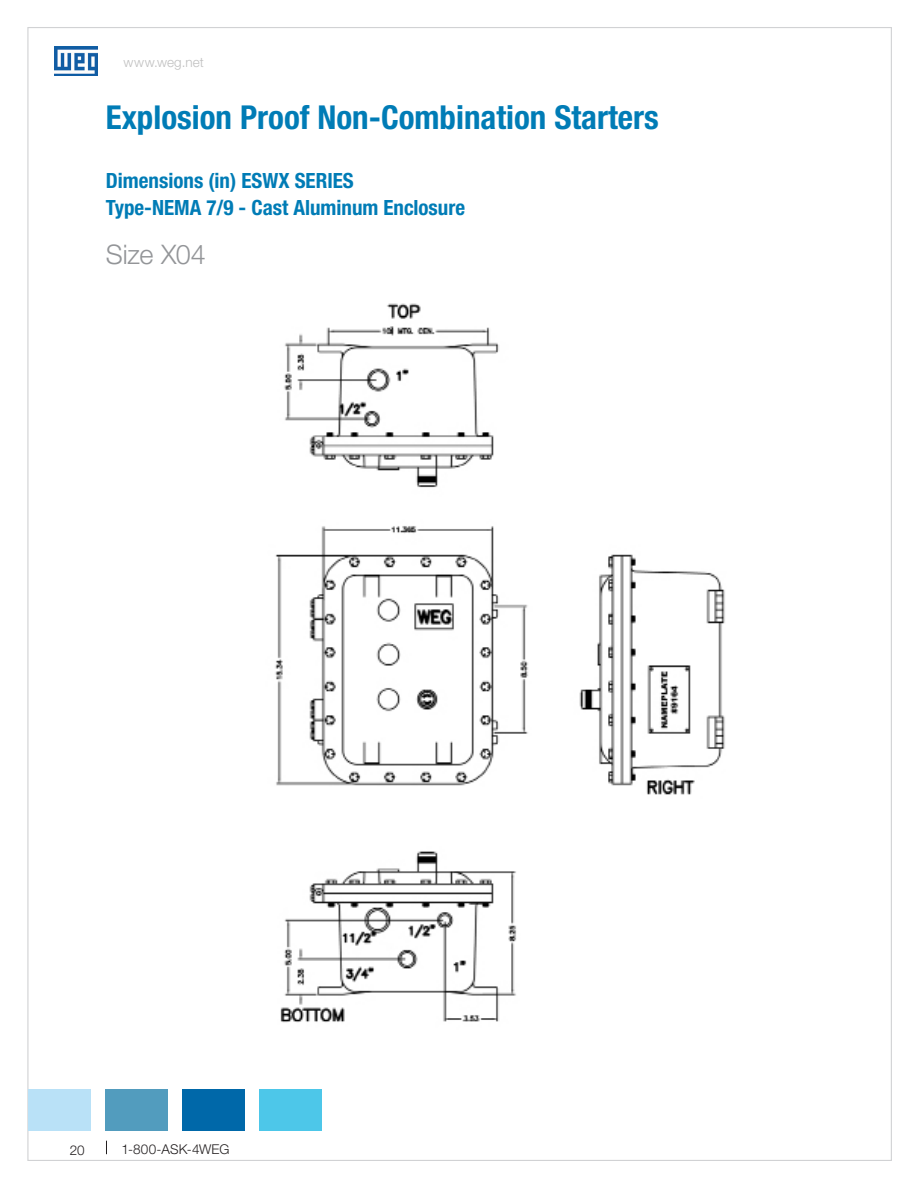
<style>
.page{position:relative;width:918px;height:1188px;background:#fff}
.page>*{position:absolute;margin:0;border:0;box-sizing:border-box;transform-origin:0 0}
.page_title_top_blue{font:700 condensed 33px "Helvetica Neue LT Pro";color:#007cb6}
.small_blue_text_titl{font:300 27px "Helvetica Neue LT Pro";letter-spacing:-.005em;color:#939598}
.small_blue_text_titl-2{font:700 condensed 21px "Helvetica Neue LT Pro";color:#007cb6}
.t1{font:300 13.5px "Helvetica Neue LT Pro";letter-spacing:.005em;color:#231f20}
.t2{font:300 13.5px "Helvetica Neue LT Pro";letter-spacing:.015em;color:#c0c0c0}
</style>
<div class="page">
<img style="left:55px;top:46px;width:42px;height:30px">
<svg style="left:106px;top:1141px;width:1px;height:13px"></svg>
<div style="left:28px;top:1089px;width:63px;height:42px;background:#b9e1f7"></div>
<div style="left:105px;top:1089px;width:63px;height:42px;background:#529cbe"></div>
<div style="left:182px;top:1089px;width:63px;height:42px;background:#0068a9"></div>
<div style="left:259px;top:1089px;width:63px;height:42px;background:#4dc7e9"></div>
<img style="left:275px;top:303px;width:450px;height:720px">
<p class="t2" style="left:124px;top:54px;width:82px">www.weg.net</p>
<p class="page_title_top_blue" style="left:106px;top:98px;width:554px">Explosion Proof Non-Combination Starters</p>
<p class="small_blue_text_titl-2" style="left:106px;top:168px;width:249px">Dimensions (in) ESWX SERIES</p>
<p class="small_blue_text_titl-2" style="left:106px;top:195px;width:361px">Type-NEMA 7/9 - Cast Aluminum Enclosure</p>
<p class="small_blue_text_titl" style="left:106px;top:238px;width:101px">Size X04</p>
<p class="t1" style="left:70px;top:1142px;width:16px">20</p>
<p class="t1" style="left:121px;top:1140px;width:110px">1-800-ASK-4WEG</p>
</div>
